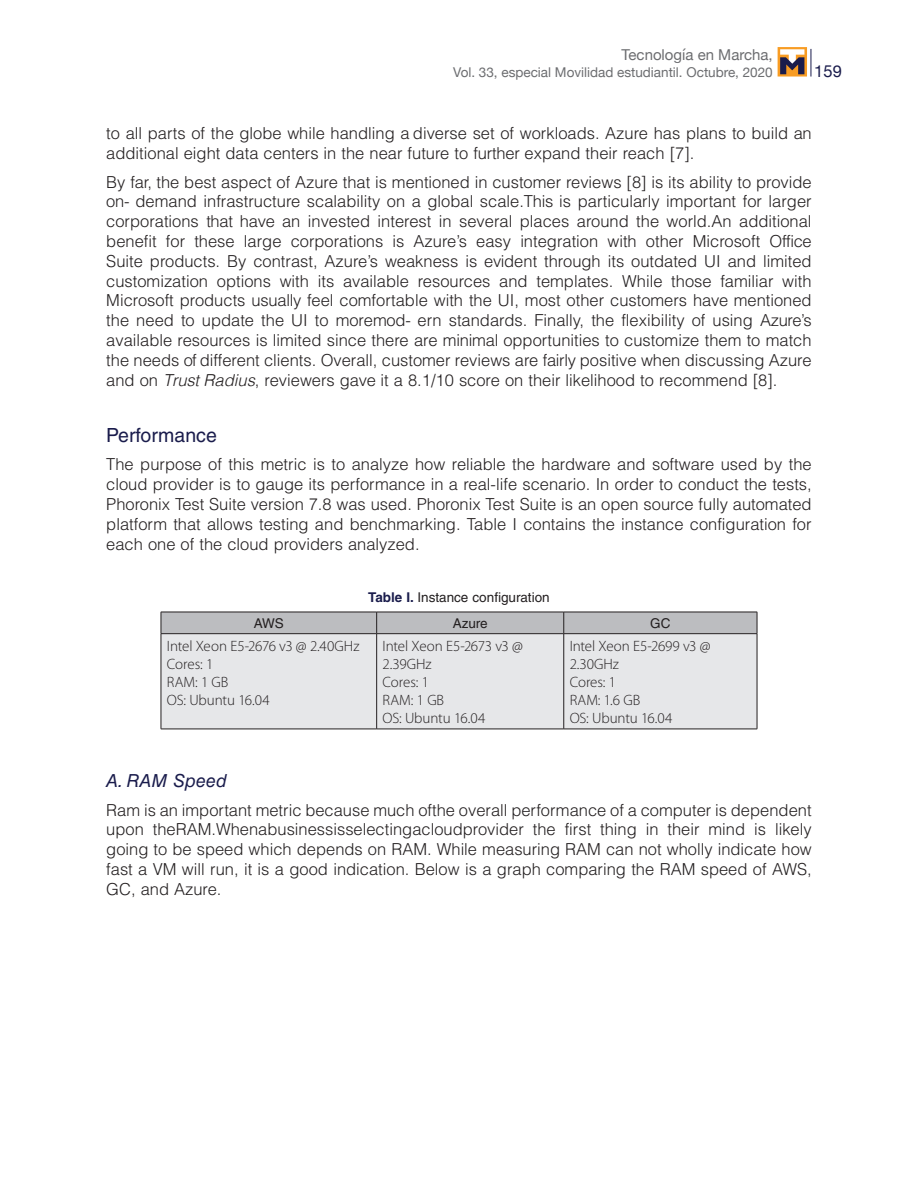
<style>
.page{position:relative;width:918px;height:1188px;background:#fff}
.page>*{position:absolute;margin:0;border:0;box-sizing:border-box;transform-origin:0 0}
.t1{font:19.5px "Helvetica LT Std";color:#1a1c4c}
.t2{font:italic 18px "Helvetica LT Std";color:#1a1c4c}
.t3{font:300 16.5px/19.8px "Helvetica LT Std";color:#231f20;text-align:justify}
.t4{font:16.5px "Helvetica Neue";color:#1a1c4c}
.t5{font:300 15px/18px "Myriad Pro";letter-spacing:-.005em;color:#231f20}
.t6{font:15px "Helvetica Neue";color:#6c6d70}
.t7{font:13.5px "Helvetica Neue";color:#6c6d70}
.t8{font:13.5px "Helvetica LT Std";color:#231f20}
.s1{font-family:"Helvetica";font-style:italic}
.s2{font-weight:700;color:#1a1c4c}
</style>
<div class="page">
<svg style="left:811px;top:49px;width:1px;height:28px"></svg>
<svg style="left:778px;top:47px;width:29px;height:30px"></svg>
<svg style="left:780px;top:49px;width:24px;height:25px"></svg>
<div style="left:162px;top:634px;width:595px;height:95px;background:#e6e7e9"></div>
<hr style="left:161px;top:634px;width:1px;height:95px;background:#231f20">
<hr style="left:376px;top:634px;width:1px;height:95px;background:#231f20">
<hr style="left:564px;top:634px;width:1px;height:95px;background:#231f20">
<hr style="left:757px;top:634px;width:1px;height:95px;background:#231f20">
<hr style="left:161px;top:729px;width:216px;height:1px;background:#231f20">
<hr style="left:377px;top:729px;width:187px;height:1px;background:#231f20">
<hr style="left:564px;top:729px;width:193px;height:1px;background:#231f20">
<svg style="left:161px;top:612px;width:597px;height:22px;background:#b2b2b5"></svg>
<p class="t6" style="left:622px;top:44px;width:153px">Tecnología en Marcha,</p>
<p class="t7" style="left:453px;top:62px;width:321px">Vol. 33, especial Movilidad estudiantil. Octubre, 2020</p>
<p class="t4" style="left:814px;top:59px;width:29px">159</p>
<p class="t3" style="left:106px;top:123px;width:707px">to all parts of the globe while handling a diverse set of workloads. Azure has plans to build an additional eight data centers in the near future to further expand their reach [7].</p>
<p class="t3" style="left:106px;top:172px;width:707px">By far, the best aspect of Azure that is mentioned in customer reviews [8] is its ability to provide on- demand infrastructure scalability on a global scale.This is particularly important for larger corporations that have an invested interest in several places around the world.An additional benefit for these large corporations is Azure’s easy integration with other Microsoft Office Suite products. By contrast, Azure’s weakness is evident through its outdated UI and limited customization options with its available resources and templates. While those familiar with Microsoft products usually feel comfortable with the UI, most other customers have mentioned the need to update the UI to moremod- ern standards. Finally, the flexibility of using Azure’s available resources is limited since there are minimal opportunities to customize them to match the needs of different clients. Overall, customer reviews are fairly positive when discussing Azure and on <span class="s1">Trust Radius</span>, reviewers gave it a 8.1/10 score on their likelihood to recommend [8].</p>
<p class="t1" style="left:106px;top:424px;width:112px">Performance</p>
<p class="t3" style="left:106px;top:454px;width:707px">The purpose of this metric is to analyze how reliable the hardware and software used by the cloud provider is to gauge its performance in a real-life scenario. In order to conduct the tests, Phoronix Test Suite version 7.8 was used. Phoronix Test Suite is an open source fully automated platform that allows testing and benchmarking. Table I contains the instance configuration for each one of the cloud providers analyzed.</p>
<p class="t8" style="left:368px;top:589px;width:183px"><span class="s2">Table I.</span> Instance configuration</p>
<p class="t8" style="left:254px;top:615px;width:32px">AWS</p>
<p class="t8" style="left:453px;top:615px;width:36px">Azure</p>
<p class="t8" style="left:650px;top:615px;width:22px">GC</p>
<p class="t5" style="left:167px;top:637px;width:194px">Intel Xeon E5-2676 v3 @ 2.40GHz<br>Cores: 1<br>RAM: 1 GB<br>OS: Ubuntu 16.04</p>
<p class="t5" style="left:383px;top:637px;width:142px">Intel Xeon E5-2673 v3 @<br>2.39GHz<br>Cores: 1<br>RAM: 1 GB<br>OS: Ubuntu 16.04</p>
<p class="t5" style="left:570px;top:637px;width:142px">Intel Xeon E5-2699 v3 @<br>2.30GHz<br>Cores: 1<br>RAM: 1.6 GB<br>OS: Ubuntu 16.04</p>
<p class="t2" style="left:106px;top:770px;width:122px">A. RAM Speed</p>
<p class="t3" style="left:106px;top:800px;width:707px">Ram is an important metric because much ofthe overall performance of a computer is dependent upon theRAM.Whenabusinessisselectingacloudprovider the first thing in their mind is likely going to be speed which depends on RAM. While measuring RAM can not wholly indicate how fast a VM will run, it is a good indication. Below is a graph comparing the RAM speed of AWS, GC, and Azure.</p>
</div>
